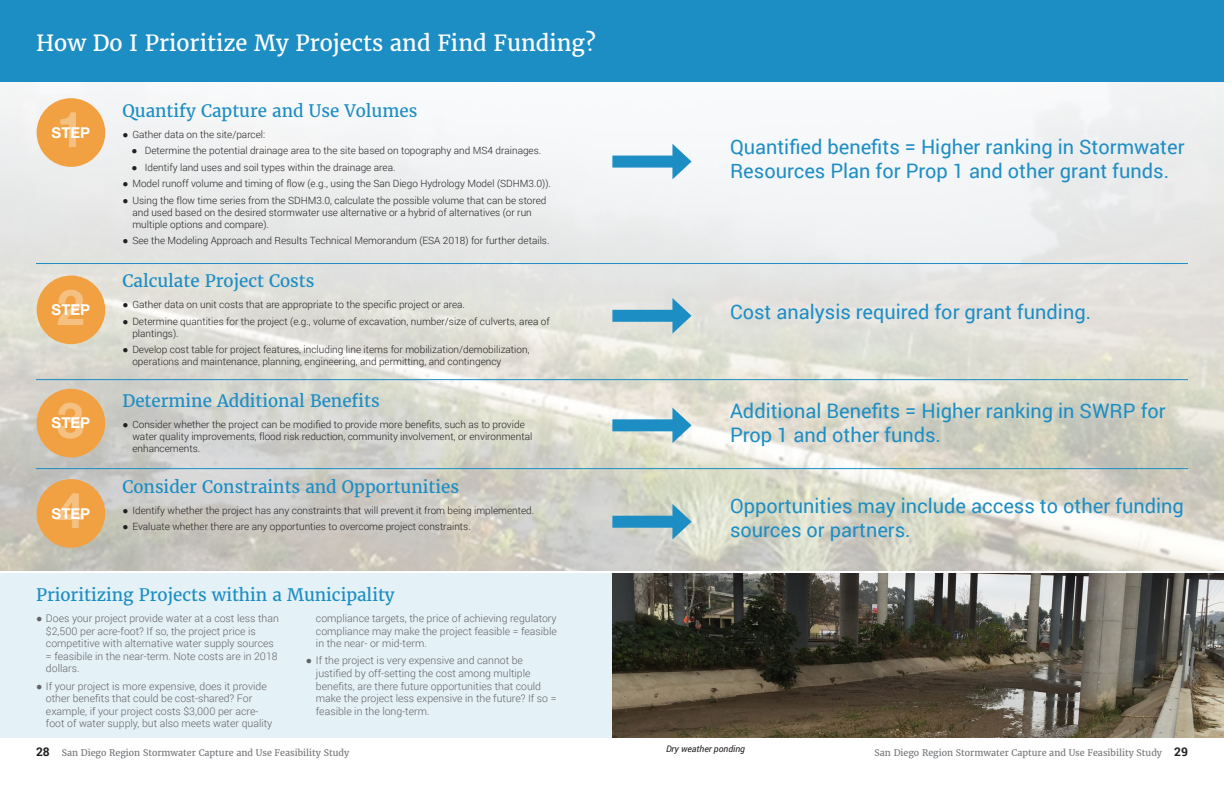
<style>
.page{position:relative;width:1224px;height:792px;background:#fff}
.page>*{position:absolute;margin:0;border:0;box-sizing:border-box;transform-origin:0 0}
.t1{font:700 49.5px "Helvetica Neue LT Std";color:#fff}
.t2{font:22px "Merriweather";color:#fff}
.t3{font:20px/24px "Roboto";color:#1d8ec4}
.t4{font:17px "Merriweather";color:#1d8ec4}
.t5{font:700 15px "Helvetica Neue LT Std";color:#fff}
.t6{font:300 10.5px/12.6px "Roboto";color:#636366}
.t7{font:300 10px/12px "Roboto";color:#231f20}
.t8{font:9px "Merriweather";color:#76787b}
.t9{font:italic 9px "Roboto";color:#231f20}
.s1{font-family:"Times New Roman";font-weight:400}
.s2{font-family:"Roboto";font-weight:700;font-size:12px;color:#231f20}
</style>
<div class="page">
<img style="left:0;top:81px;width:1224px;height:489px">
<div style="left:0;top:0;width:1224px;height:81px;background:#1d8ec4"></div>
<div style="left:0;top:573px;width:1224px;height:165px;background:#e4f1f7"></div>
<div style="left:37px;top:98px;width:68px;height:69px;background:#f1a142;border-radius:50%"></div>
<div style="left:37px;top:276px;width:68px;height:68px;background:#f1a142;border-radius:50%"></div>
<div style="left:37px;top:389px;width:68px;height:68px;background:#f1a142;border-radius:50%"></div>
<div style="left:37px;top:479px;width:68px;height:69px;background:#f1a142;border-radius:50%"></div>
<hr style="left:36px;top:263px;width:1152px;height:1px;background:#1d8ec4">
<hr style="left:36px;top:379px;width:1152px;height:1px;background:#1d8ec4">
<hr style="left:36px;top:468px;width:1152px;height:1px;background:#1d8ec4">
<div style="left:612px;top:156px;width:68px;height:12px;background:#1d8ec4"></div>
<svg style="left:672px;top:144px;width:20px;height:35px"></svg>
<div style="left:612px;top:310px;width:68px;height:12px;background:#1d8ec4"></div>
<svg style="left:672px;top:298px;width:20px;height:36px"></svg>
<div style="left:612px;top:419px;width:68px;height:12px;background:#1d8ec4"></div>
<svg style="left:672px;top:408px;width:20px;height:35px"></svg>
<div style="left:612px;top:516px;width:68px;height:12px;background:#1d8ec4"></div>
<svg style="left:672px;top:504px;width:20px;height:36px"></svg>
<img style="left:612px;top:573px;width:612px;height:165px">
<h2 class="t2" style="left:36px;top:29px;width:561px">How Do I Prioritize My Projects and Find Funding?</h2>
<h1 class="t1" style="left:57px;top:99px;width:29px">1</h1>
<h3 class="t5" style="left:52px;top:123px;width:40px">STEP</h3>
<h1 class="t1" style="left:57px;top:277px;width:29px">2</h1>
<h3 class="t5" style="left:52px;top:301px;width:40px">STEP</h3>
<h1 class="t1" style="left:57px;top:390px;width:29px">3</h1>
<h3 class="t5" style="left:52px;top:414px;width:40px">STEP</h3>
<h1 class="t1" style="left:57px;top:480px;width:29px">4</h1>
<h3 class="t5" style="left:52px;top:504px;width:40px">STEP</h3>
<h3 class="t4" style="left:122px;top:100px;width:297px">Quantify Capture and Use Volumes</h3>
<p class="t7" style="left:122px;top:128px;width:144px"><span class="s1">●</span> Gather data on the site/parcel:</p>
<p class="t7" style="left:131px;top:144px;width:411px"><span class="s1">●</span> Determine the potential drainage area to the site based on topography and MS4 drainages.</p>
<p class="t7" style="left:131px;top:161px;width:266px"><span class="s1">●</span> Identify land uses and soil types within the drainage area.</p>
<p class="t7" style="left:122px;top:177px;width:430px"><span class="s1">●</span> Model runoff volume and timing of flow (e.g., using the San Diego Hydrology Model (SDHM3.0)).</p>
<p class="t7" style="left:132px;top:194px;width:416px;text-indent:-10px"><span class="s1">●</span> Using the flow time series from the SDHM3.0, calculate the possible volume that can be stored and used based on the desired stormwater use alternative or a hybrid of alternatives (or run multiple options and compare).</p>
<p class="t7" style="left:122px;top:234px;width:429px"><span class="s1">●</span> See the Modeling Approach and Results Technical Memorandum (ESA 2018) for further details.</p>
<h3 class="t4" style="left:122px;top:270px;width:194px">Calculate Project Costs</h3>
<p class="t7" style="left:122px;top:298px;width:344px"><span class="s1">●</span> Gather data on unit costs that are appropriate to the specific project or area.</p>
<p class="t7" style="left:132px;top:315px;width:419px;text-indent:-10px"><span class="s1">●</span> Determine quantities for the project (e.g., volume of excavation, number/size of culverts, area of plantings).</p>
<p class="t7" style="left:132px;top:343px;width:399px;text-indent:-10px"><span class="s1">●</span> Develop cost table for project features, including line items for mobilization/demobilization, operations and maintenance, planning, engineering, and permitting, and contingency</p>
<h3 class="t4" style="left:122px;top:390px;width:259px">Determine Additional Benefits</h3>
<p class="t7" style="left:132px;top:418px;width:401px;text-indent:-10px"><span class="s1">●</span> Consider whether the project can be modified to provide more benefits, such as to provide water quality improvements, flood risk reduction, community involvement, or environmental enhancements.</p>
<h3 class="t4" style="left:122px;top:476px;width:338px">Consider Constraints and Opportunities</h3>
<p class="t7" style="left:122px;top:504px;width:413px"><span class="s1">●</span> Identify whether the project has any constraints that will prevent it from being implemented.</p>
<p class="t7" style="left:122px;top:521px;width:350px"><span class="s1">●</span> Evaluate whether there are any opportunties to overcome project constraints.</p>
<h3 class="t4" style="left:36px;top:584px;width:360px">Prioritizing Projects within a Municipality</h3>
<p class="t6" style="left:46px;top:612px;width:234px;text-indent:-10px"><span class="s1">●</span> Does your project provide water at a cost less than $2,500 per acre-foot? If so, the project price is competitive with alternative water supply sources = feasibile in the near-term. Note costs are in 2018 dollars.</p>
<p class="t6" style="left:46px;top:679px;width:228px;text-indent:-10px"><span class="s1">●</span> If your project is more expensive, does it provide other benefits that could be cost-shared? For example, if your project costs $3,000 per acre&shy;foot of water supply, but also meets water quality</p>
<p class="t6" style="left:316px;top:612px;width:242px;text-align:justify">compliance targets, the price of achieving regulatory compliance may make the project feasible = feasible in the near- or mid-term.</p>
<p class="t6" style="left:316px;top:654px;width:242px;text-indent:-10px"><span class="s1">●</span> If the project is very expensive and cannot be justified by off-setting the cost among multiple benefits, are there future opportunities that could make the project less expensive in the future? If so = feasible in the long-term.</p>
<h3 class="t3" style="left:730px;top:135px;width:456px">Quantified benefits = Higher ranking in Stormwater<br>Resources Plan for Prop 1 and other grant funds.</h3>
<h3 class="t3" style="left:730px;top:299px;width:363px">Cost analysis required for grant funding.</h3>
<h3 class="t3" style="left:730px;top:398px;width:437px">Additional Benefits = Higher ranking in SWRP for<br>Prop 1 and other funds.</h3>
<h3 class="t3" style="left:730px;top:493px;width:455px">Opportunities may include access to other funding sources or partners.</h3>
<p class="t9" style="left:666px;top:743px;width:81px">Dry weather ponding</p>
<p class="t8" style="left:36px;top:747px;width:315px"><span class="s2">28</span> San Diego Region Stormwater Capture and Use Feasibility Study</p>
<p class="t8" style="left:875px;top:747px;width:315px">San Diego Region Stormwater Capture and Use Feasibility Study <span class="s2">29</span></p>
</div>
